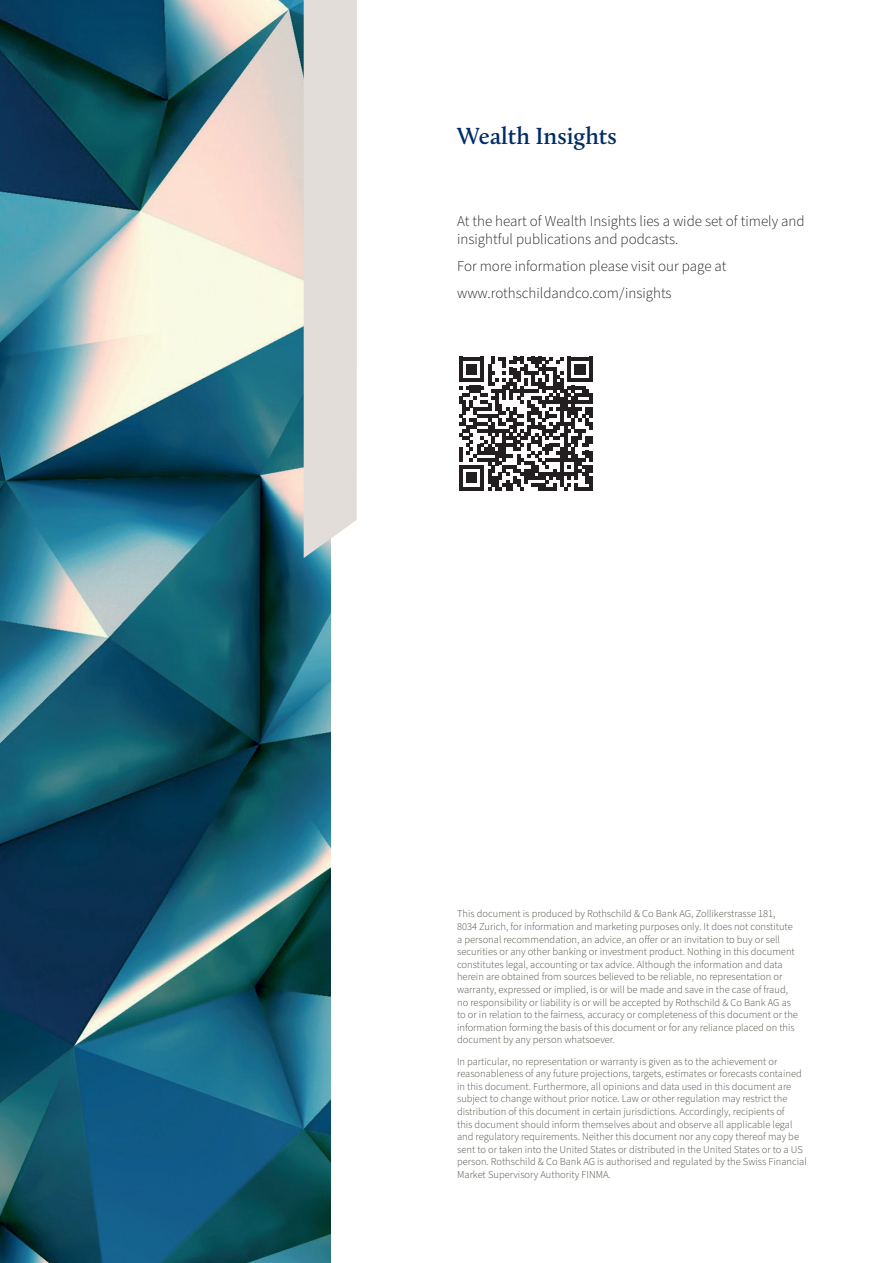
<style>
.page{position:relative;width:893px;height:1263px;background:#fff}
.page>*{position:absolute;margin:0;border:0;box-sizing:border-box;transform-origin:0 0}
.Title_H2{font:600 24px "Calluna";color:#002c65}
.Body_copy{font:300 15px/18px "Source Sans Pro";color:#231f20}
.Legal___notes{font:300 10.5px/12.6px "Source Sans Pro";color:#48483d}
</style>
<div class="page">
<img style="left:0;top:0;width:330px;height:1263px">
<div style="left:304px;top:0;width:53px;height:558px;background:#e3ddd9"></div>
<svg style="left:459px;top:357px;width:134px;height:134px"></svg>
<hr style="left:589px;top:476px;width:4px;height:15px;background:#231f20">
<p class="Title_H2" style="left:457px;top:121px;width:161px">Wealth Insights</p>
<p class="Body_copy" style="left:457px;top:212px;width:349px">At the heart of Wealth Insights lies a wide set of timely and insightful publications and podcasts.</p>
<p class="Body_copy" style="left:457px;top:257px;width:271px">For more information please visit our page at</p>
<p class="Body_copy" style="left:457px;top:284px;width:216px">www.rothschildandco.com/insights</p>
<p class="Legal___notes" style="left:457px;top:908px;width:342px">This document is produced by Rothschild &amp; Co Bank AG, Zollikerstrasse 181, 8034 Zurich, for information and marketing purposes only. It does not constitute a personal recommendation, an advice, an offer or an invitation to buy or sell securities or any other banking or investment product. Nothing in this document constitutes legal, accounting or tax advice. Although the information and data herein are obtained from sources believed to be reliable, no representation or warranty, expressed or implied, is or will be made and save in the case of fraud, no responsibility or liability is or will be accepted by Rothschild &amp; Co Bank AG as to or in relation to the fairness, accuracy or completeness of this document or the information forming the basis of this document or for any reliance placed on this document by any person whatsoever.</p>
<p class="Legal___notes" style="left:457px;top:1055px;width:351px">In particular, no representation or warranty is given as to the achievement or reasonableness of any future projections, targets, estimates or forecasts contained in this document. Furthermore, all opinions and data used in this document are subject to change without prior notice. Law or other regulation may restrict the distribution of this document in certain jurisdictions. Accordingly, recipients of<br>this document should inform themselves about and observe all applicable legal and regulatory requirements. Neither this document nor any copy thereof may be sent to or taken into the United States or distributed in the United States or to a US person. Rothschild &amp; Co Bank AG is authorised and regulated by the Swiss Financial Market Supervisory Authority FINMA.</p>
</div>
